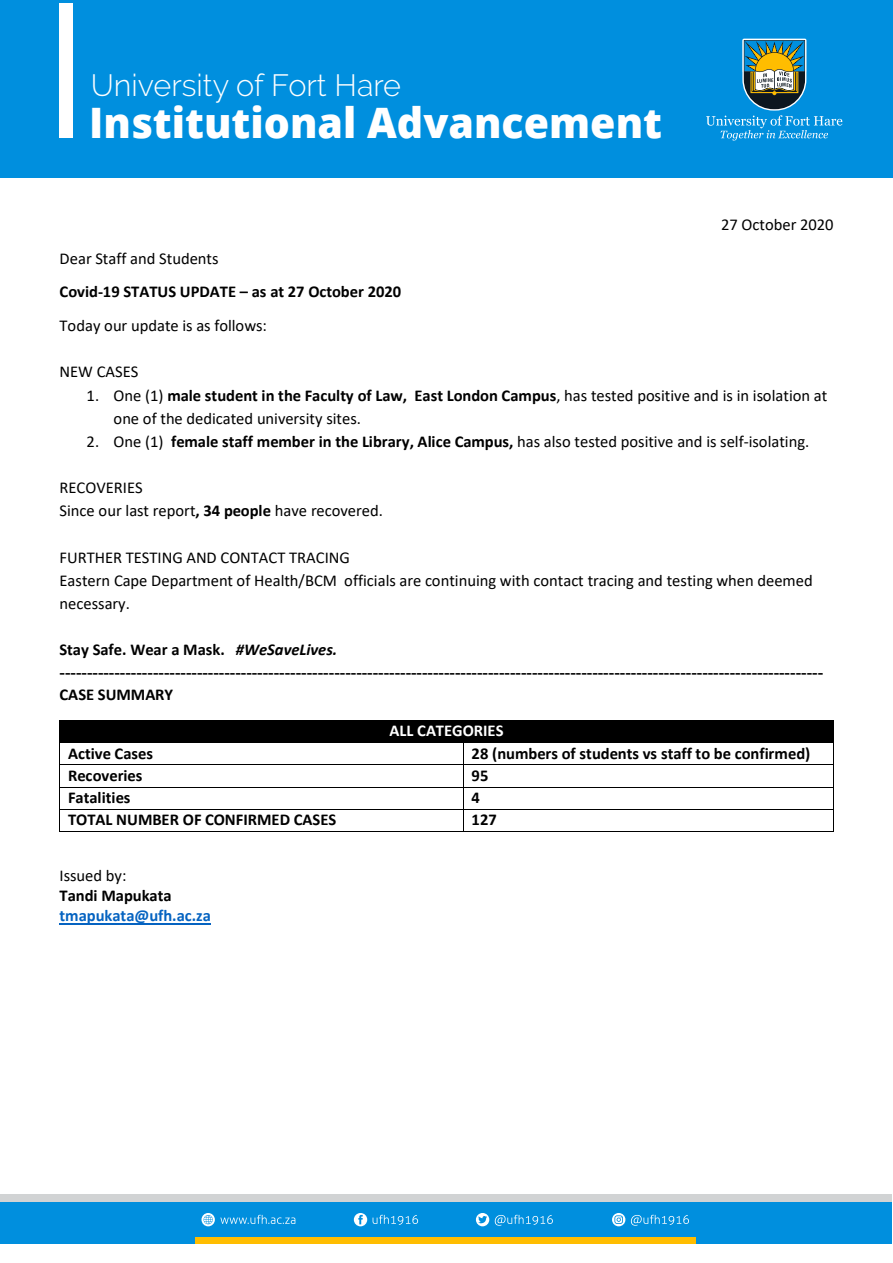
<style>
.page{position:relative;width:893px;height:1263px;background:#fff}
.page>*{position:absolute;margin:0;border:0;box-sizing:border-box;transform-origin:0 0}
.t1{font:800 42px "Open Sans";color:#fff}
.t2{font:300 30.6px "Raleway";color:#fff}
.t3{font:16.5px/23.1px "Calibri";color:#000}
.t4{font:700 16.5px "Calibri";color:#000}
.t5{font:16.5px "Arial";color:#000}
.t6{font:700 16.5px "Calibri";letter-spacing:-.005em;color:#0563c1}
.t7{font:700 16.5px "Calibri";color:#fff}
.s1{font-weight:700}
.s2{font-style:italic}
</style>
<div class="page">
<div style="left:0;top:0;width:893px;height:178px;background:#008fde"></div>
<div style="left:0;top:1200px;width:892px;height:44px;background:#008fde"></div>
<div style="left:195px;top:1238px;width:500px;height:6px;background:#ffbd00"></div>
<div style="left:0;top:1194px;width:892px;height:8px;background:#d1d3d4"></div>
<svg style="left:354px;top:1213px;width:13px;height:13px"></svg>
<svg style="left:373px;top:1215px;width:45px;height:10px"></svg>
<svg style="left:476px;top:1213px;width:13px;height:13px"></svg>
<svg style="left:495px;top:1215px;width:58px;height:11px"></svg>
<svg style="left:478px;top:1216px;width:9px;height:7px"></svg>
<svg style="left:201px;top:1213px;width:94px;height:13px"></svg>
<svg style="left:612px;top:1213px;width:13px;height:13px"></svg>
<svg style="left:631px;top:1215px;width:58px;height:11px"></svg>
<div style="left:59px;top:4px;width:14px;height:134px;background:#fff"></div>
<svg style="left:706px;top:38px;width:136px;height:103px"></svg>
<div style="left:68px;top:721px;width:757px;height:21px;background:#000"></div>
<hr style="left:60px;top:720px;width:773px;height:1px;background:#000">
<hr style="left:60px;top:742px;width:403px;height:1px;background:#000">
<hr style="left:464px;top:742px;width:369px;height:1px;background:#000">
<hr style="left:60px;top:764px;width:403px;height:1px;background:#000">
<hr style="left:464px;top:764px;width:369px;height:1px;background:#000">
<hr style="left:60px;top:787px;width:403px;height:1px;background:#000">
<hr style="left:464px;top:787px;width:369px;height:1px;background:#000">
<hr style="left:60px;top:809px;width:403px;height:1px;background:#000">
<hr style="left:464px;top:809px;width:369px;height:1px;background:#000">
<svg style="left:60px;top:721px;width:1px;height:21px"></svg>
<hr style="left:60px;top:831px;width:403px;height:1px;background:#000">
<svg style="left:463px;top:742px;width:1px;height:90px"></svg>
<hr style="left:464px;top:831px;width:369px;height:1px;background:#000">
<svg style="left:833px;top:720px;width:1px;height:112px"></svg>
<hr style="left:60px;top:923px;width:151px;height:1px;background:#0563c1">
<h2 class="t2" style="left:91px;top:67px;width:312px">University of Fort Hare</h2>
<h1 class="t1" style="left:89px;top:91px;width:574px">Institutional Advancement</h1>
<p class="t3" style="left:721px;top:212px;width:114px">27 October 2020</p>
<p class="t3" style="left:60px;top:246px;width:160px">Dear Staff and Students</p>
<p class="t4" style="left:60px;top:280px;width:343px">Covid-19 STATUS UPDATE – as at 27 October 2020</p>
<p class="t3" style="left:60px;top:314px;width:209px">Today our update is as follows:</p>
<p class="t3" style="left:60px;top:360px;width:80px">NEW CASES</p>
<p class="t3" style="left:114px;top:383px;width:715px;text-indent:-27px">1. One (1) <span class="s1">male student in the Faculty of Law, East London Campus</span>, has tested positive and is in isolation at one of the dedicated university sites.</p>
<p class="t3" style="left:87px;top:429px;width:724px">2. One (1) <span class="s1">female staff member in the Library, Alice Campus,</span> has also tested positive and is self-isolating.</p>
<p class="t3" style="left:60px;top:476px;width:325px">RECOVERIES<br>Since our last report<span class="s1">, 34 people</span> have recovered.</p>
<p class="t3" style="left:59px;top:545px;width:755px">FURTHER TESTING AND CONTACT TRACING<br>Eastern Cape Department of Health/BCM officials are continuing with contact tracing and testing when deemed necessary.</p>
<p class="t4" style="left:59px;top:638px;width:279px">Stay Safe. Wear a Mask. <span class="s2">#WeSaveLives.</span></p>
<p class="t5" style="left:59px;top:661px;width:765px">-------------------------------------------------------------------------------------------------------------------------------------------</p>
<p class="t4" style="left:59px;top:683px;width:115px">CASE SUMMARY</p>
<p class="t7" style="left:389px;top:719px;width:116px">ALL CATEGORIES</p>
<p class="t4" style="left:68px;top:741px;width:87px">Active Cases</p>
<p class="t4" style="left:472px;top:741px;width:340px">28 (numbers of students vs staff to be confirmed)</p>
<p class="t4" style="left:68px;top:764px;width:76px">Recoveries</p>
<p class="t4" style="left:472px;top:764px;width:18px">95</p>
<p class="t4" style="left:68px;top:786px;width:64px">Fatalities</p>
<p class="t4" style="left:472px;top:786px;width:10px">4</p>
<p class="t4" style="left:68px;top:808px;width:270px">TOTAL NUMBER OF CONFIRMED CASES</p>
<p class="t4" style="left:472px;top:808px;width:27px">127</p>
<p class="t3" style="left:60px;top:863px;width:69px">Issued by:</p>
<p class="t4" style="left:60px;top:884px;width:114px">Tandi Mapukata</p>
<p class="t6" style="left:60px;top:904px;width:153px">tmapukata@ufh.ac.za</p>
</div>
